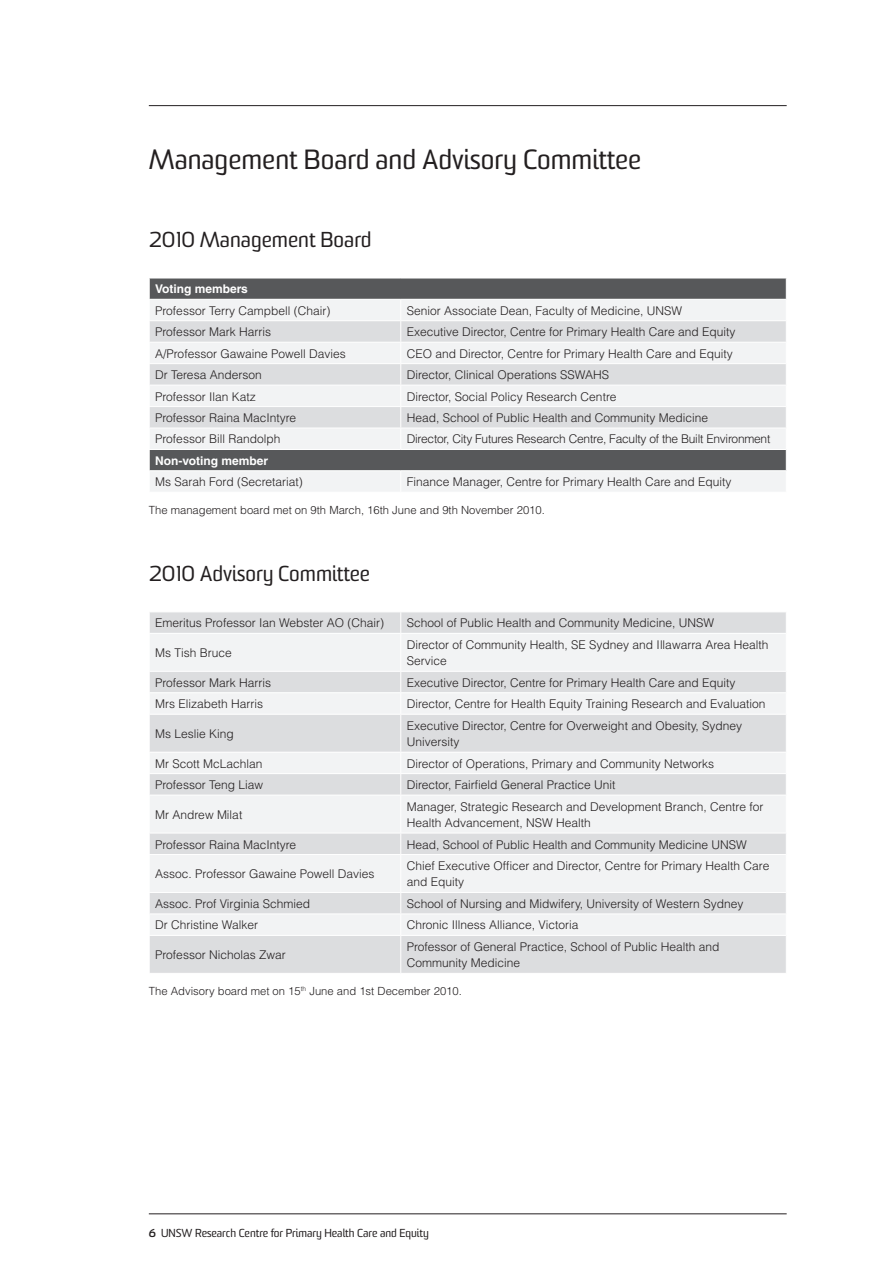
<style>
.page{position:relative;width:893px;height:1263px;background:#fff}
.page>*{position:absolute;margin:0;border:0;box-sizing:border-box;transform-origin:0 0}
.t1{font:27px "Sommet";color:#231f20}
.t2{font:21px "Sommet";color:#231f20}
.t3{font:300 12px/16.5px "Helvetica";color:#231f20}
.t4{font:300 12px "Helvetica";letter-spacing:-.02em;color:#231f20}
.t5{font:700 12px "Helvetica";color:#fff}
.t6{font:300 11.25px "Helvetica";color:#231f20}
.t7{font:11.25px "Sommet";color:#231f20}
.s1{font-weight:700}
</style>
<div class="page">
<hr style="left:149px;top:1213px;width:638px;height:1px;background:#231f20">
<hr style="left:149px;top:105px;width:638px;height:1px;background:#231f20">
<div style="left:150px;top:279px;width:636px;height:20px;background:#57585a"></div>
<svg style="left:150px;top:300px;width:636px;height:191px;fill:#f2f3f4"></svg>
<svg style="left:150px;top:321px;width:636px;height:107px;fill:#dcdddf"></svg>
<hr style="left:149px;top:320px;width:252px;height:1px;background:#fff">
<hr style="left:401px;top:320px;width:386px;height:1px;background:#fff">
<hr style="left:149px;top:342px;width:252px;height:1px;background:#fff">
<hr style="left:401px;top:342px;width:386px;height:1px;background:#fff">
<hr style="left:149px;top:363px;width:252px;height:1px;background:#fff">
<hr style="left:401px;top:363px;width:386px;height:1px;background:#fff">
<hr style="left:149px;top:385px;width:252px;height:1px;background:#fff">
<hr style="left:401px;top:385px;width:386px;height:1px;background:#fff">
<hr style="left:149px;top:406px;width:252px;height:1px;background:#fff">
<hr style="left:401px;top:406px;width:386px;height:1px;background:#fff">
<hr style="left:149px;top:428px;width:252px;height:1px;background:#fff">
<hr style="left:401px;top:428px;width:386px;height:1px;background:#fff">
<svg style="left:400px;top:300px;width:1px;height:149px"></svg>
<hr style="left:149px;top:449px;width:252px;height:1px;background:#fff">
<hr style="left:401px;top:449px;width:386px;height:1px;background:#fff">
<hr style="left:149px;top:470px;width:252px;height:1px;background:#fff">
<svg style="left:149px;top:278px;width:1px;height:193px"></svg>
<hr style="left:401px;top:470px;width:386px;height:1px;background:#fff">
<svg style="left:400px;top:471px;width:1px;height:20px"></svg>
<div style="left:150px;top:612px;width:636px;height:361px;background:#dcdddf"></div>
<svg style="left:150px;top:634px;width:636px;height:301px;fill:#f2f3f4"></svg>
<svg style="left:400px;top:612px;width:1px;height:21px"></svg>
<hr style="left:149px;top:633px;width:252px;height:1px;background:#fff">
<hr style="left:401px;top:633px;width:386px;height:1px;background:#fff">
<hr style="left:400px;top:634px;width:1px;height:37px;background:#fff">
<hr style="left:149px;top:671px;width:252px;height:1px;background:#fff">
<hr style="left:401px;top:671px;width:386px;height:1px;background:#fff">
<hr style="left:149px;top:692px;width:252px;height:1px;background:#fff">
<hr style="left:401px;top:692px;width:386px;height:1px;background:#fff">
<svg style="left:400px;top:672px;width:1px;height:42px"></svg>
<hr style="left:149px;top:714px;width:252px;height:1px;background:#fff">
<hr style="left:401px;top:714px;width:386px;height:1px;background:#fff">
<hr style="left:400px;top:715px;width:1px;height:37px;background:#fff">
<hr style="left:149px;top:752px;width:252px;height:1px;background:#fff">
<hr style="left:401px;top:752px;width:386px;height:1px;background:#fff">
<hr style="left:149px;top:773px;width:252px;height:1px;background:#fff">
<hr style="left:401px;top:773px;width:386px;height:1px;background:#fff">
<svg style="left:400px;top:753px;width:1px;height:42px"></svg>
<hr style="left:149px;top:795px;width:252px;height:1px;background:#fff">
<hr style="left:401px;top:795px;width:386px;height:1px;background:#fff">
<hr style="left:400px;top:795px;width:1px;height:38px;background:#fff">
<hr style="left:149px;top:833px;width:252px;height:1px;background:#fff">
<hr style="left:401px;top:833px;width:386px;height:1px;background:#fff">
<svg style="left:400px;top:833px;width:1px;height:21px"></svg>
<hr style="left:149px;top:854px;width:252px;height:1px;background:#fff">
<hr style="left:401px;top:854px;width:386px;height:1px;background:#fff">
<hr style="left:400px;top:855px;width:1px;height:37px;background:#fff">
<hr style="left:149px;top:892px;width:252px;height:1px;background:#fff">
<hr style="left:401px;top:892px;width:386px;height:1px;background:#fff">
<hr style="left:149px;top:913px;width:252px;height:1px;background:#fff">
<hr style="left:401px;top:913px;width:386px;height:1px;background:#fff">
<svg style="left:400px;top:893px;width:1px;height:42px"></svg>
<hr style="left:149px;top:935px;width:252px;height:1px;background:#fff">
<hr style="left:401px;top:935px;width:386px;height:1px;background:#fff">
<hr style="left:400px;top:936px;width:1px;height:37px;background:#fff">
<h1 class="t1" style="left:149px;top:143px;width:494px">Management Board and Advisory Committee</h1>
<h2 class="t2" style="left:149px;top:227px;width:224px">2010 Management Board</h2>
<p class="t5" style="left:155px;top:282px;width:94px">Voting members</p>
<p class="t3" style="left:155px;top:302px;width:177px">Professor Terry Campbell (Chair)</p>
<p class="t3" style="left:407px;top:302px;width:277px">Senior Associate Dean, Faculty of Medicine, UNSW</p>
<p class="t3" style="left:155px;top:323px;width:117px">Professor Mark Harris</p>
<p class="t3" style="left:407px;top:323px;width:330px">Executive Director, Centre for Primary Health Care and Equity</p>
<p class="t3" style="left:155px;top:345px;width:192px">A/Professor Gawaine Powell Davies</p>
<p class="t3" style="left:407px;top:345px;width:327px">CEO and Director, Centre for Primary Health Care and Equity</p>
<p class="t3" style="left:155px;top:366px;width:108px">Dr Teresa Anderson</p>
<p class="t3" style="left:407px;top:366px;width:204px">Director, Clinical Operations SSWAHS</p>
<p class="t3" style="left:155px;top:388px;width:102px">Professor Ilan Katz</p>
<p class="t3" style="left:407px;top:388px;width:211px">Director, Social Policy Research Centre</p>
<p class="t3" style="left:155px;top:409px;width:142px">Professor Raina MacIntyre</p>
<p class="t3" style="left:407px;top:409px;width:303px">Head, School of Public Health and Community Medicine</p>
<p class="t3" style="left:155px;top:431px;width:127px">Professor Bill Randolph</p>
<p class="t4" style="left:407px;top:432px;width:365px">Director, City Futures Research Centre, Faculty of the Built Environment</p>
<p class="t5" style="left:155px;top:453px;width:114px">Non-voting member</p>
<p class="t3" style="left:155px;top:473px;width:149px">Ms Sarah Ford (Secretariat)</p>
<p class="t3" style="left:407px;top:473px;width:326px">Finance Manager, Centre for Primary Health Care and Equity</p>
<p class="t6" style="left:149px;top:503px;width:398px">The management board met on 9th March, 16th June and 9th November 2010.</p>
<h2 class="t2" style="left:149px;top:561px;width:223px">2010 Advisory Committee</h2>
<p class="t3" style="left:155px;top:614px;width:230px">Emeritus Professor Ian Webster AO (Chair)</p>
<p class="t3" style="left:407px;top:614px;width:309px">School of Public Health and Community Medicine, UNSW</p>
<p class="t3" style="left:155px;top:644px;width:78px">Ms Tish Bruce</p>
<p class="t3" style="left:407px;top:636px;width:363px">Director of Community Health, SE Sydney and Illawarra Area Health<br>Service</p>
<p class="t3" style="left:155px;top:674px;width:117px">Professor Mark Harris</p>
<p class="t3" style="left:407px;top:674px;width:330px">Executive Director, Centre for Primary Health Care and Equity</p>
<p class="t3" style="left:155px;top:695px;width:109px">Mrs Elizabeth Harris</p>
<p class="t3" style="left:407px;top:695px;width:360px">Director, Centre for Health Equity Training Research and Evaluation</p>
<p class="t3" style="left:155px;top:725px;width:80px">Ms Leslie King</p>
<p class="t3" style="left:407px;top:717px;width:337px">Executive Director, Centre for Overweight and Obesity, Sydney<br>University</p>
<p class="t3" style="left:155px;top:755px;width:109px">Mr Scott McLachlan</p>
<p class="t3" style="left:407px;top:755px;width:309px">Director of Operations, Primary and Community Networks</p>
<p class="t3" style="left:155px;top:776px;width:109px">Professor Teng Liaw</p>
<p class="t3" style="left:407px;top:776px;width:210px">Director, Fairfield General Practice Unit</p>
<p class="t3" style="left:155px;top:806px;width:89px">Mr Andrew Milat</p>
<p class="t3" style="left:407px;top:798px;width:358px">Manager, Strategic Research and Development Branch, Centre for<br>Health Advancement, NSW Health</p>
<p class="t3" style="left:155px;top:836px;width:142px">Professor Raina MacIntyre</p>
<p class="t3" style="left:407px;top:836px;width:342px">Head, School of Public Health and Community Medicine UNSW</p>
<p class="t3" style="left:155px;top:865px;width:221px">Assoc. Professor Gawaine Powell Davies</p>
<p class="t3" style="left:407px;top:857px;width:364px">Chief Executive Officer and Director, Centre for Primary Health Care and Equity</p>
<p class="t3" style="left:155px;top:895px;width:156px">Assoc. Prof Virginia Schmied</p>
<p class="t3" style="left:407px;top:895px;width:338px">School of Nursing and Midwifery, University of Western Sydney</p>
<p class="t3" style="left:155px;top:916px;width:104px">Dr Christine Walker</p>
<p class="t3" style="left:407px;top:916px;width:173px">Chronic Illness Alliance, Victoria</p>
<p class="t3" style="left:155px;top:946px;width:132px">Professor Nicholas Zwar</p>
<p class="t3" style="left:407px;top:938px;width:314px">Professor of General Practice, School of Public Health and<br>Community Medicine</p>
<p class="t6" style="left:149px;top:984px;width:315px">The Advisory board met on 15<sup>th</sup> June and 1st December 2010.</p>
<p class="t7" style="left:149px;top:1226px;width:281px"><span class="s1">6</span> UNSW Research Centre for Primary Health Care and Equity</p>
</div>
